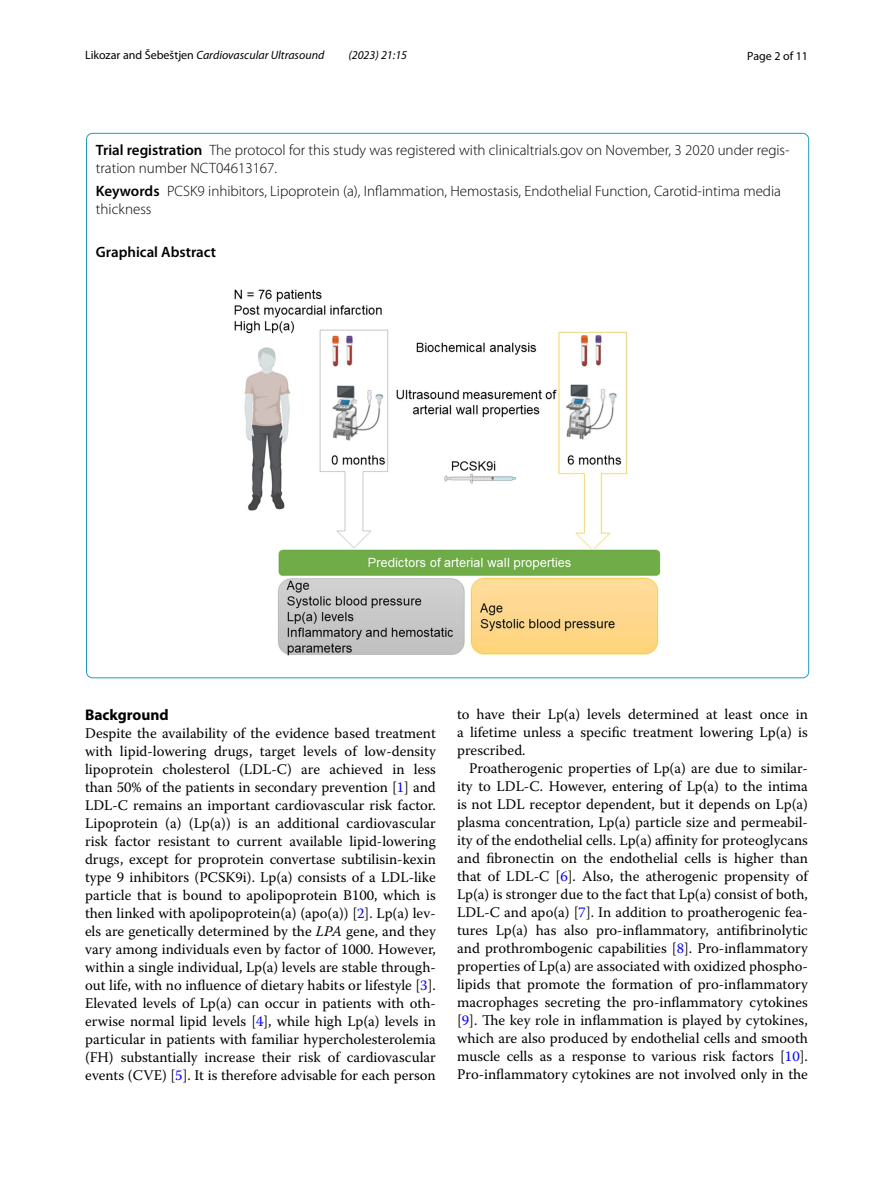
<style>
.page{position:relative;width:893px;height:1187px;background:#fff}
.page>*{position:absolute;margin:0;border:0;box-sizing:border-box;transform-origin:0 0}
.t1{font:700 15.45px "Myriad Pro";color:#000}
.t2{font:300 15px/18px "Myriad Pro";color:#000}
.t3{font:600 15px "Myriad Pro";color:#000}
.t4{font:14.7px/18px "Warnock Pro";color:#000;text-align:justify}
.t5{font:italic 12px "Myriad Pro";color:#000}
.t6{font:12px "Myriad Pro";color:#000}
.s1{font-style:normal}
.s2{font-weight:600}
.s3{color:#00f}
.s4{font-style:italic}
</style>
<div class="page">
<img style="left:235px;top:290px;width:425px;height:365px">
<p class="t5" style="left:85px;top:48px;width:241px"><span class="s1">Likozar and Šebeštjen</span> Cardiovascular Ultrasound</p>
<p class="t5" style="left:348px;top:48px;width:60px">(2023) 21:15</p>
<p class="t6" style="left:747px;top:48px;width:62px">Page 2 of 11</p>
<p class="t2" style="left:96px;top:142px;width:695px"><span class="s2">Trial registration</span> The protocol for this study was registered with clinicaltrials.gov on November, 3 2020 under regis&shy;tration number NCT04613167.</p>
<p class="t2" style="left:96px;top:182px;width:687px"><span class="s2">Keywords</span> PCSK9 inhibitors, Lipoprotein (a), Inflammation, Hemostasis, Endothelial Function, Carotid-intima media thickness</p>
<p class="t3" style="left:96px;top:243px;width:122px">Graphical Abstract</p>
<p class="t1" style="left:85px;top:704px;width:85px">Background</p>
<p class="t4" style="left:85px;top:723px;width:352px">Despite the availability of the evidence based treatment with lipid-lowering drugs, target levels of low-density lipoprotein cholesterol (LDL-C) are achieved in less than 50% of the patients in secondary prevention [<span class="s3">1</span>] and LDL-C remains an important cardiovascular risk factor.<br>Lipoprotein (a) (Lp(a)) is an additional cardiovascular risk factor resistant to current available lipid-lowering drugs, except for proprotein convertase subtilisin-kexin type 9 inhibitors (PCSK9i). Lp(a) consists of a LDL-like particle that is bound to apolipoprotein B100, which is then linked with apolipoprotein(a) (apo(a)) [<span class="s3">2</span>]. Lp(a) lev&shy;els are genetically determined by the <span class="s4">LPA</span> gene, and they vary among individuals even by factor of 1000. However, within a single individual, Lp(a) levels are stable through&shy;out life, with no influence of dietary habits or lifestyle [<span class="s3">3</span>].<br>Elevated levels of Lp(a) can occur in patients with oth&shy;erwise normal lipid levels [<span class="s3">4</span>], while high Lp(a) levels in particular in patients with familiar hypercholesterolemia (FH) substantially increase their risk of cardiovascular events (CVE) [<span class="s3">5</span>]. It is therefore advisable for each person</p>
<p class="t4" style="left:457px;top:705px;width:352px">to have their Lp(a) levels determined at least once in a lifetime unless a specific treatment lowering Lp(a) is prescribed.</p>
<p class="t4" style="left:457px;top:759px;width:352px;text-indent:12px">Proatherogenic properties of Lp(a) are due to similar&shy;ity to LDL-C. However, entering of Lp(a) to the intima is not LDL receptor dependent, but it depends on Lp(a) plasma concentration, Lp(a) particle size and permeabil&shy;ity of the endothelial cells. Lp(a) affinity for proteoglycans and fibronectin on the endothelial cells is higher than that of LDL-C [<span class="s3">6</span>]. Also, the atherogenic propensity of Lp(a) is stronger due to the fact that Lp(a) consist of both, LDL-C and apo(a) [<span class="s3">7</span>]. In addition to proatherogenic fea&shy;tures Lp(a) has also pro-inflammatory, antifibrinolytic and prothrombogenic capabilities [<span class="s3">8</span>]. Pro-inflammatory properties of Lp(a) are associated with oxidized phospho&shy;lipids that promote the formation of pro-inflammatory macrophages secreting the pro-inflammatory cytokines [<span class="s3">9</span>]. The key role in inflammation is played by cytokines, which are also produced by endothelial cells and smooth muscle cells as a response to various risk factors [<span class="s3">10</span>].<br>Pro-inflammatory cytokines are not involved only in the</p>
</div>
